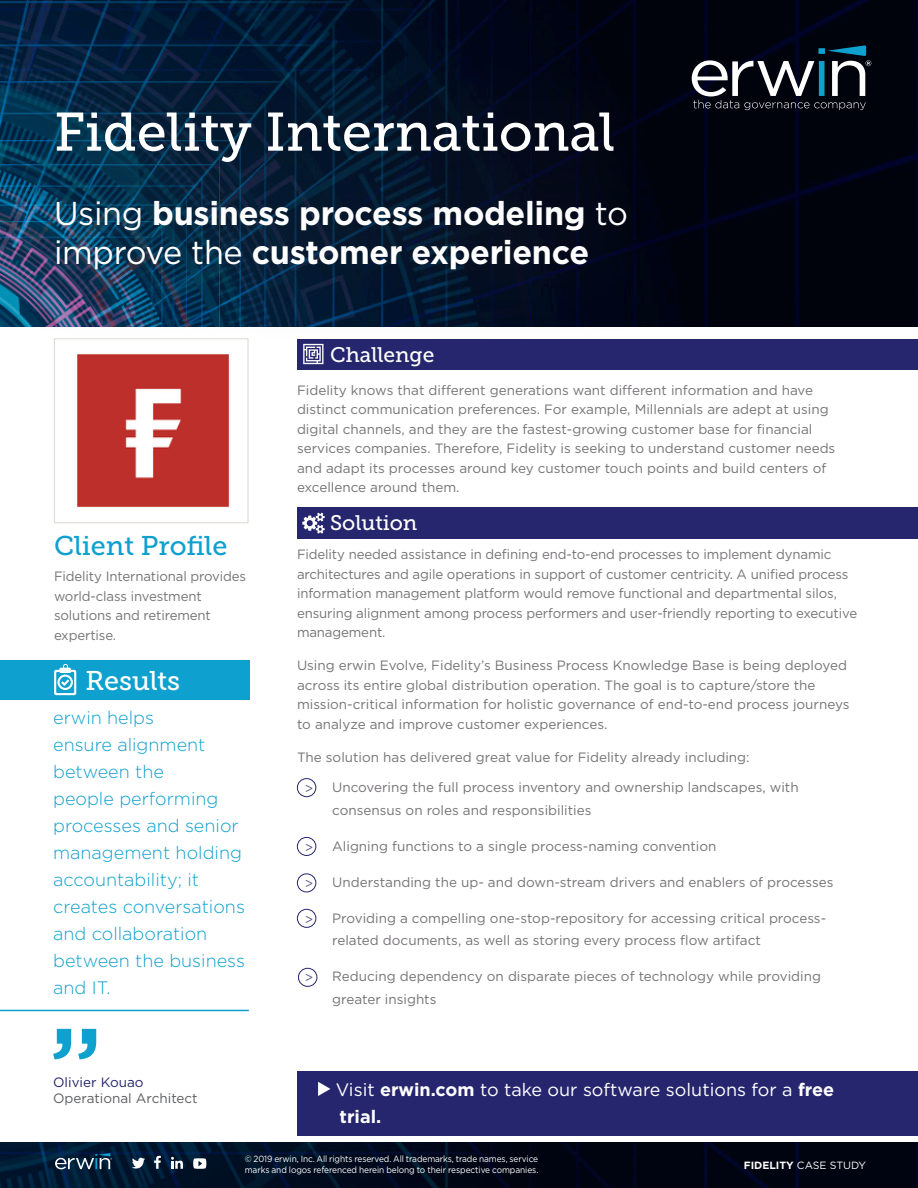
<style>
.page{position:relative;width:918px;height:1188px;background:#fff}
.page>*{position:absolute;margin:0;border:0;box-sizing:border-box;transform-origin:0 0}
.t1{font:54px "Museo Slab 500";color:#fff}
.t2{font:700 33px/39.6px "Gotham";letter-spacing:-.01em;color:#fff}
.t3{font:27px "Museo Slab 500";letter-spacing:-.005em;color:#0ea0cf}
.t4{font:27px "Museo Slab 500";letter-spacing:-.005em;color:#fff}
.t5{font:21px "Museo Slab 500";color:#fff}
.t6{font:300 18px/27px "Gotham";color:#0ea0cf}
.t7{font:18px/27px "Gotham";color:#fff}
.t8{font:13.5px/19.5px "Gotham";color:#767376}
.t9{font:13.5px/16.5px "Gotham";color:#5d5e61}
.t10{font:10.5px "Gotham";color:#fff}
.t11{font:9px/10.8px "Gotham";letter-spacing:-.01em;color:#fff;scale:.93 1}
.s1{font-weight:400}
.s2{color:#25266d}
.s3{font-family:"Myriad Pro";color:#46447f}
.s4{font-weight:700}
</style>
<div class="page">
<div style="left:298px;top:339px;width:620px;height:31px;background:#25266d"></div>
<div style="left:298px;top:508px;width:620px;height:31px;background:#25266d"></div>
<img style="left:0;top:1142px;width:918px;height:46px">
<svg style="left:55px;top:1153px;width:57px;height:16px"></svg>
<svg style="left:132px;top:1157px;width:13px;height:12px"></svg>
<svg style="left:154px;top:1156px;width:7px;height:13px"></svg>
<svg style="left:171px;top:1157px;width:12px;height:12px"></svg>
<svg style="left:193px;top:1158px;width:13px;height:11px"></svg>
<img style="left:0;top:0;width:918px;height:326px">
<svg style="left:0;top:130px;width:689px;height:209px;background:#243950"></svg>
<svg style="left:0;top:40px;width:682px;height:188px;background:#031930"></svg>
<svg style="left:303px;top:344px;width:20px;height:20px"></svg>
<svg style="left:302px;top:513px;width:23px;height:21px"></svg>
<svg style="left:692px;top:45px;width:179px;height:65px;background:#313943"></svg>
<div style="left:297px;top:1071px;width:621px;height:65px;background:#25266d"></div>
<svg style="left:318px;top:1082px;width:12px;height:14px"></svg>
<div style="left:0;top:660px;width:249px;height:40px;background:#0ea0cf"></div>
<svg style="left:54px;top:664px;width:22px;height:31px"></svg>
<div style="left:297px;top:778px;width:19px;height:19px;border:1px solid #25266d;border-radius:50%"></div>
<div style="left:297px;top:837px;width:19px;height:19px;border:1px solid #25266d;border-radius:50%"></div>
<div style="left:297px;top:874px;width:19px;height:18px;border:1px solid #25266d;border-radius:50%"></div>
<div style="left:297px;top:909px;width:19px;height:19px;border:1px solid #25266d;border-radius:50%"></div>
<div style="left:298px;top:968px;width:19px;height:19px;border:1px solid #25266d;border-radius:50%"></div>
<svg style="left:53px;top:1029px;width:43px;height:30px"></svg>
<hr style="left:0;top:1010px;width:249px;height:1px;background:#0ea0cf">
<img style="left:77px;top:354px;width:153px;height:153px">
<div style="left:54px;top:338px;width:194px;height:185px;border:1px solid #dcd8d5"></div>
<p class="t1" style="left:54px;top:102px;width:563px">Fidelity International</p>
<p class="t2" style="left:54px;top:193px;width:575px"><span class="s1">Using</span> business process modeling <span class="s1">to improve the</span> customer experience</p>
<p class="t5" style="left:330px;top:343px;width:106px">Challenge</p>
<p class="t8" style="left:297px;top:380px;width:540px">Fidelity knows that different generations want different information and have distinct communication preferences. For example, Millennials are adept at using digital channels, and they are the fastest-growing customer base for financial services companies. Therefore, Fidelity is seeking to understand customer needs and adapt its processes around key customer touch points and build centers of excellence around them.</p>
<p class="t3" style="left:54px;top:530px;width:175px">Client Profile</p>
<p class="t8" style="left:54px;top:566px;width:194px">Fidelity International provides world-class investment solutions and retirement expertise.</p>
<p class="t4" style="left:85px;top:665px;width:96px">Results</p>
<p class="t6" style="left:53px;top:703px;width:193px">erwin helps<br>ensure alignment between the<br>people performing processes and senior management holding accountability; it creates conversations and collaboration between the business and IT.</p>
<p class="t9" style="left:53px;top:1073px;width:146px"><span class="s2">Olivier Kouao<br></span>Operational Architect</p>
<p class="t5" style="left:330px;top:511px;width:89px">Solution</p>
<p class="t8" style="left:297px;top:544px;width:562px">Fidelity needed assistance in defining end-to-end processes to implement dynamic architectures and agile operations in support of customer centricity. A unified process information management platform would remove functional and departmental silos, ensuring alignment among process performers and user-friendly reporting to executive management.</p>
<p class="t8" style="left:297px;top:655px;width:554px">Using erwin Evolve, Fidelity’s Business Process Knowledge Base is being deployed across its entire global distribution operation. The goal is to capture/store the mission-critical information for holistic governance of end-to-end process journeys to analyze and improve customer experiences.</p>
<p class="t8" style="left:297px;top:747px;width:454px">The solution has delivered great value for Fidelity already including:</p>
<p class="t8" style="left:332px;top:776px;width:468px;line-height:22.5px;text-indent:-27px"><span class="s3">&gt;</span> Uncovering the full process inventory and ownership landscapes, with consensus on roles and responsibilities</p>
<p class="t8" style="left:305px;top:836px;width:413px"><span class="s3">&gt;</span> Aligning functions to a single process-naming convention</p>
<p class="t8" style="left:305px;top:872px;width:530px"><span class="s3">&gt;</span> Understanding the up- and down-stream drivers and enablers of processes</p>
<p class="t8" style="left:332px;top:906px;width:495px;line-height:22.5px;text-indent:-27px"><span class="s3">&gt;</span> Providing a compelling one-stop-repository for accessing critical process&shy;related documents, as well as storing every process flow artifact</p>
<p class="t8" style="left:332px;top:965px;width:490px;line-height:22.5px;text-indent:-27px"><span class="s3">&gt;</span> Reducing dependency on disparate pieces of technology while providing greater insights</p>
<p class="t7" style="left:336px;top:1076px;width:500px">Visit <span class="s4">erwin.com</span> to take our software solutions for a <span class="s4">free trial.</span></p>
<p class="t11" style="left:245px;top:1153px;width:317px">© 2019 erwin, Inc. All rights reserved. All trademarks, trade names, service marks and logos referenced herein belong to their respective companies.</p>
<p class="t10" style="left:744px;top:1159px;width:124px"><span class="s4">FIDELITY</span> CASE STUDY</p>
</div>
